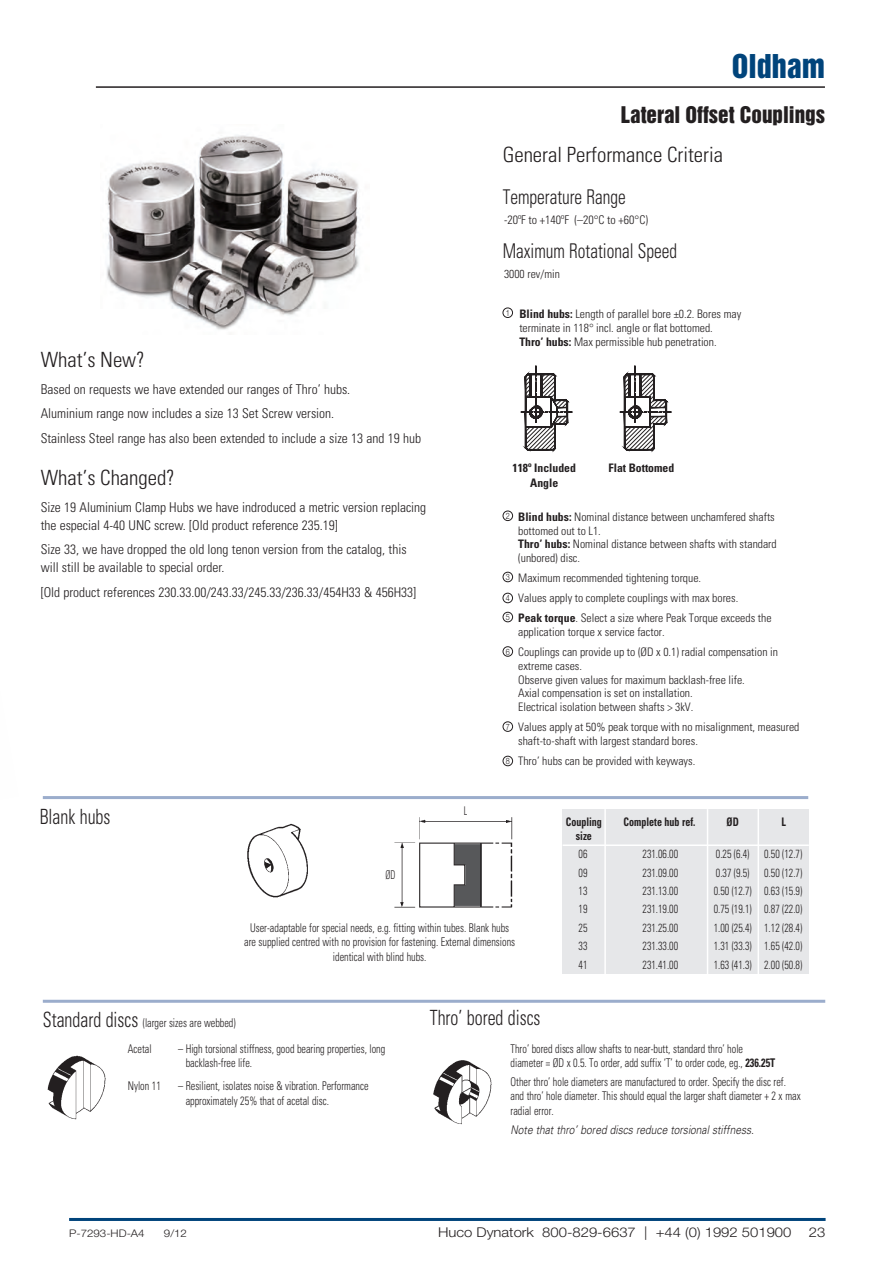
<style>
.page{position:relative;width:893px;height:1263px;background:#fff}
.page>*{position:absolute;margin:0;border:0;box-sizing:border-box;transform-origin:0 0}
.t1{font:30px "Helvetica Inserat LT Std";color:#00447b}
.t2{font:300 condensed 21px "Univers LT Std";color:#231f20}
.t3{font:300 condensed 21px "Univers LT Std";color:#231f20;scale:.85 1}
.t4{font:21px "Helvetica Inserat LT Std";color:#231f20}
.t5{font:300 condensed 20.25px "Univers LT Std";color:#231f20;scale:.85 1}
.t6{font:300 condensed 13.5px/24.5px "Univers LT Std";color:#231f20}
.t7{font:300 13.5px "Helvetica Neue LT Std";color:#231f20;scale:1.1 1}
.t8{font:300 condensed 12px/14.4px "Univers LT Std";color:#231f20;scale:.85 1}
.t9{font:italic 300 12px "Univers LT Std";color:#231f20;scale:.85 1}
.t10{font:300 condensed 12px "Univers LT Std";color:#231f20}
.t11{font:300 condensed 12px "Univers LT Std";color:#231f20;scale:.75 1}
.t12{font:300 condensed 11.85px "Univers LT Std";color:#231f20;scale:.85 1}
.t13{font:700 condensed 11.85px/14.1px "Univers LT Std";color:#231f20;text-align:center;scale:.85 1}
.t14{font:300 condensed 11.7px/13.8px "Univers LT Std";color:#231f20}
.t15{font:700 condensed 11.7px/15.3px "Univers LT Std";color:#231f20;text-align:center}
.t16{font:300 condensed 11.55px "Univers LT Std";color:#231f20}
.t17{font:300 10.5px "Helvetica Neue LT Std";color:#231f20;scale:1.1 1}
.t18{font:300 8.7px/19px "Helvetica Neue LT Std";color:#231f20;scale:.84 1}
.s1{font-weight:700}
.s2{font-size:21px}
</style>
<div class="page">
<hr style="left:69px;top:1218px;width:757px;height:3px;background:#00447b">
<img style="left:47px;top:1055px;width:59px;height:65px">
<img style="left:433px;top:1060px;width:59px;height:65px">
<hr style="left:43px;top:796px;width:765px;height:3px;background:#9badcc">
<hr style="left:43px;top:1000px;width:782px;height:3px;background:#9badcc">
<img style="left:247px;top:823px;width:61px;height:75px">
<img style="left:394px;top:817px;width:119px;height:91px">
<div style="left:563px;top:809px;width:246px;height:164px;background:#e6e7e9"></div>
<hr style="left:563px;top:844px;width:246px;height:2px;background:#fff">
<hr style="left:604px;top:809px;width:2px;height:184px;background:#fff">
<hr style="left:707px;top:809px;width:1px;height:185px;background:#fff">
<hr style="left:758px;top:809px;width:1px;height:185px;background:#fff">
<hr style="left:96px;top:86px;width:729px;height:2px;background:#231f20">
<img style="left:106px;top:135px;width:255px;height:195px">
<div style="left:503px;top:308px;width:10px;height:10px;border:1px solid #231f20;border-radius:50%"></div>
<div style="left:503px;top:572px;width:10px;height:10px;border:1px solid #231f20;border-radius:50%"></div>
<div style="left:503px;top:593px;width:10px;height:10px;border:1px solid #231f20;border-radius:50%"></div>
<div style="left:503px;top:612px;width:10px;height:10px;border:1px solid #231f20;border-radius:50%"></div>
<div style="left:503px;top:646px;width:10px;height:11px;border:1px solid #231f20;border-radius:50%"></div>
<div style="left:503px;top:721px;width:10px;height:11px;border:1px solid #231f20;border-radius:50%"></div>
<div style="left:503px;top:756px;width:10px;height:10px;border:1px solid #231f20;border-radius:50%"></div>
<div style="left:503px;top:511px;width:10px;height:10px;border:1px solid #231f20;border-radius:50%"></div>
<svg style="left:521px;top:366px;width:52px;height:85px"></svg>
<svg style="left:620px;top:366px;width:52px;height:85px"></svg>
<h1 class="t1" style="left:732px;top:48px;width:95px">Oldham</h1>
<h2 class="t4" style="left:621px;top:102px;width:206px">Lateral Offset Couplings</h2>
<h2 class="t2" style="left:41px;top:347px;width:105px">What’s New?</h2>
<p class="t6" style="left:41px;top:377px;width:382px">Based on requests we have extended our ranges of Thro’ hubs.<br>Aluminium range now includes a size 13 Set Screw version.<br>Stainless Steel range has also been extended to include a size 13 and 19 hub</p>
<h2 class="t2" style="left:41px;top:465px;width:136px">What’s Changed?</h2>
<p class="t6" style="left:41px;top:498px;width:387px;line-height:18px">Size 19 Aluminium Clamp Hubs we have indroduced a metric version replacing the especial 4-40 UNC screw. [Old product reference 235.19]</p>
<p class="t6" style="left:41px;top:540px;width:367px;line-height:18px">Size 33, we have dropped the old long tenon version from the catalog, this will still be available to special order.</p>
<p class="t6" style="left:41px;top:580px;width:377px">[Old product references 230.33.00/243.33/245.33/236.33/454H33 &amp; 456H33]</p>
<h2 class="t3" style="left:40px;top:804px;width:85px">Blank hubs</h2>
<h2 class="t2" style="left:503px;top:142px;width:222px">General Performance Criteria</h2>
<h3 class="t5" style="left:503px;top:184px;width:146px">Temperature Range</h3>
<p class="t10" style="left:504px;top:212px;width:145px">-20ºF to +140ºF (–20°C to +60°C)</p>
<h3 class="t5" style="left:503px;top:239px;width:207px">Maximum Rotational Speed</h3>
<p class="t16" style="left:504px;top:267px;width:57px">3000 rev/min</p>
<p class="t14" style="left:519px;top:307px;width:224px"><span class="s1">Blind hubs:</span> Length of parallel bore ±0.2. Bores may terminate in 118° incl. angle or flat bottomed.<br><span class="s1">Thro’ hubs:</span> Max permissible hub penetration.</p>
<p class="t18" style="left:506px;top:303px;width:6px">1</p>
<p class="t11" style="left:464px;top:804px;width:6px">L</p>
<p class="t15" style="left:512px;top:460px;width:65px">118º Included<br>Angle</p>
<p class="t15" style="left:608px;top:460px;width:67px">Flat Bottomed</p>
<p class="t14" style="left:518px;top:510px;width:260px;text-indent:-12px"><sup>2</sup> <span class="s1">Blind hubs:</span> Nominal distance between unchamfered shafts bottomed out to L1.<br><span class="s1">Thro’ hubs:</span> Nominal distance between shafts with standard (unbored) disc.</p>
<p class="t14" style="left:518px;top:568px;width:255px;line-height:20px">Maximum recommended tightening torque.<br>Values apply to complete couplings with max bores.<br><span class="s1">Peak torque</span>. Select a size where Peak Torque exceeds the</p>
<p class="t14" style="left:518px;top:622px;width:261px;line-height:20px">application torque x service factor.<br>Couplings can provide up to (ØD x 0.1) radial compensation in</p>
<p class="t14" style="left:518px;top:659px;width:228px">extreme cases.<br>Observe given values for maximum backlash-free life.<br>Axial compensation is set on installation.<br>Electrical isolation between shafts &gt; 3kV.</p>
<p class="t14" style="left:518px;top:720px;width:283px">Values apply at 50% peak torque with no misalignment, measured shaft-to-shaft with largest standard bores.</p>
<p class="t14" style="left:518px;top:754px;width:179px">Thro’ hubs can be provided with keyways.</p>
<p class="t18" style="left:506px;top:567px;width:6px">3</p>
<p class="t18" style="left:506px;top:588px;width:6px">4<br>5</p>
<p class="t18" style="left:506px;top:642px;width:6px">6</p>
<p class="t18" style="left:506px;top:717px;width:6px">7</p>
<p class="t18" style="left:506px;top:751px;width:6px">8</p>
<p class="t13" style="left:566px;top:815px;width:44px">Coupling size</p>
<p class="t13" style="left:624px;top:815px;width:86px">Complete hub ref.</p>
<p class="t13" style="left:727px;top:815px;width:15px">ØD</p>
<p class="t13" style="left:781px;top:815px;width:7px">L</p>
<p class="t11" style="left:385px;top:867px;width:15px">ØD</p>
<p class="t8" style="left:244px;top:920px;width:320px;text-align:center">User-adaptable for special needs, e.g. fitting within tubes. Blank hubs are supplied centred with no provision for fastening. External dimensions identical with blind hubs.</p>
<p class="t8" style="left:43px;top:1016px;width:228px"><span class="s2">Standard discs</span> (larger sizes are webbed)</p>
<h2 class="t3" style="left:430px;top:1005px;width:132px">Thro’ bored discs</h2>
<p class="t12" style="left:579px;top:847px;width:12px">06</p>
<p class="t12" style="left:643px;top:847px;width:43px">231.06.00</p>
<p class="t12" style="left:716px;top:847px;width:103px">0.25 (6.4) 0.50 (12.7)</p>
<p class="t12" style="left:579px;top:865px;width:12px">09</p>
<p class="t12" style="left:643px;top:865px;width:43px">231.09.00</p>
<p class="t12" style="left:716px;top:865px;width:103px">0.37 (9.5) 0.50 (12.7)</p>
<p class="t12" style="left:579px;top:884px;width:12px">13</p>
<p class="t12" style="left:643px;top:884px;width:43px">231.13.00</p>
<p class="t12" style="left:714px;top:884px;width:106px">0.50 (12.7) 0.63 (15.9)</p>
<p class="t12" style="left:579px;top:902px;width:12px">19</p>
<p class="t12" style="left:643px;top:902px;width:43px">231.19.00</p>
<p class="t12" style="left:714px;top:902px;width:106px">0.75 (19.1) 0.87 (22.0)</p>
<p class="t12" style="left:579px;top:920px;width:12px">25</p>
<p class="t12" style="left:643px;top:920px;width:43px">231.25.00</p>
<p class="t12" style="left:714px;top:920px;width:106px">1.00 (25.4) 1.12 (28.4)</p>
<p class="t12" style="left:579px;top:939px;width:12px">33</p>
<p class="t12" style="left:643px;top:939px;width:43px">231.33.00</p>
<p class="t12" style="left:714px;top:939px;width:106px">1.31 (33.3) 1.65 (42.0)</p>
<p class="t12" style="left:579px;top:957px;width:12px">41</p>
<p class="t12" style="left:643px;top:957px;width:43px">231.41.00</p>
<p class="t12" style="left:714px;top:957px;width:106px">1.63 (41.3) 2.00 (50.8)</p>
<p class="t8" style="left:128px;top:1041px;width:29px">Acetal</p>
<p class="t8" style="left:186px;top:1041px;width:236px;text-indent:-8px">– High torsional stiffness, good bearing properties, long backlash-free life.</p>
<p class="t8" style="left:128px;top:1079px;width:40px">Nylon 11</p>
<p class="t8" style="left:186px;top:1079px;width:217px;text-indent:-8px">– Resilient, isolates noise &amp; vibration. Performance approximately 25% that of acetal disc.</p>
<p class="t8" style="left:511px;top:1041px;width:313px">Thro’ bored discs allow shafts to near-butt, standard thro’ hole diameter = ØD x 0.5. To order, add suffix ‘T’ to order code, eg., <span class="s1">236.25T</span></p>
<p class="t8" style="left:511px;top:1075px;width:343px">Other thro’ hole diameters are manufactured to order. Specify the disc ref. and thro’ hole diameter. This should equal the larger shaft diameter + 2 x max radial error.</p>
<p class="t9" style="left:511px;top:1122px;width:288px">Note that thro’ bored discs reduce torsional stiffness.</p>
<p class="t17" style="left:69px;top:1226px;width:70px">P-7293-HD-A4</p>
<p class="t17" style="left:164px;top:1226px;width:36px">9/12<sup>....</sup></p>
<p class="t7" style="left:438px;top:1224px;width:323px">Huco Dynatork 800-829-6637 | +44 (0) 1992 501900</p>
<p class="t7" style="left:809px;top:1224px;width:17px">23</p>
</div>
